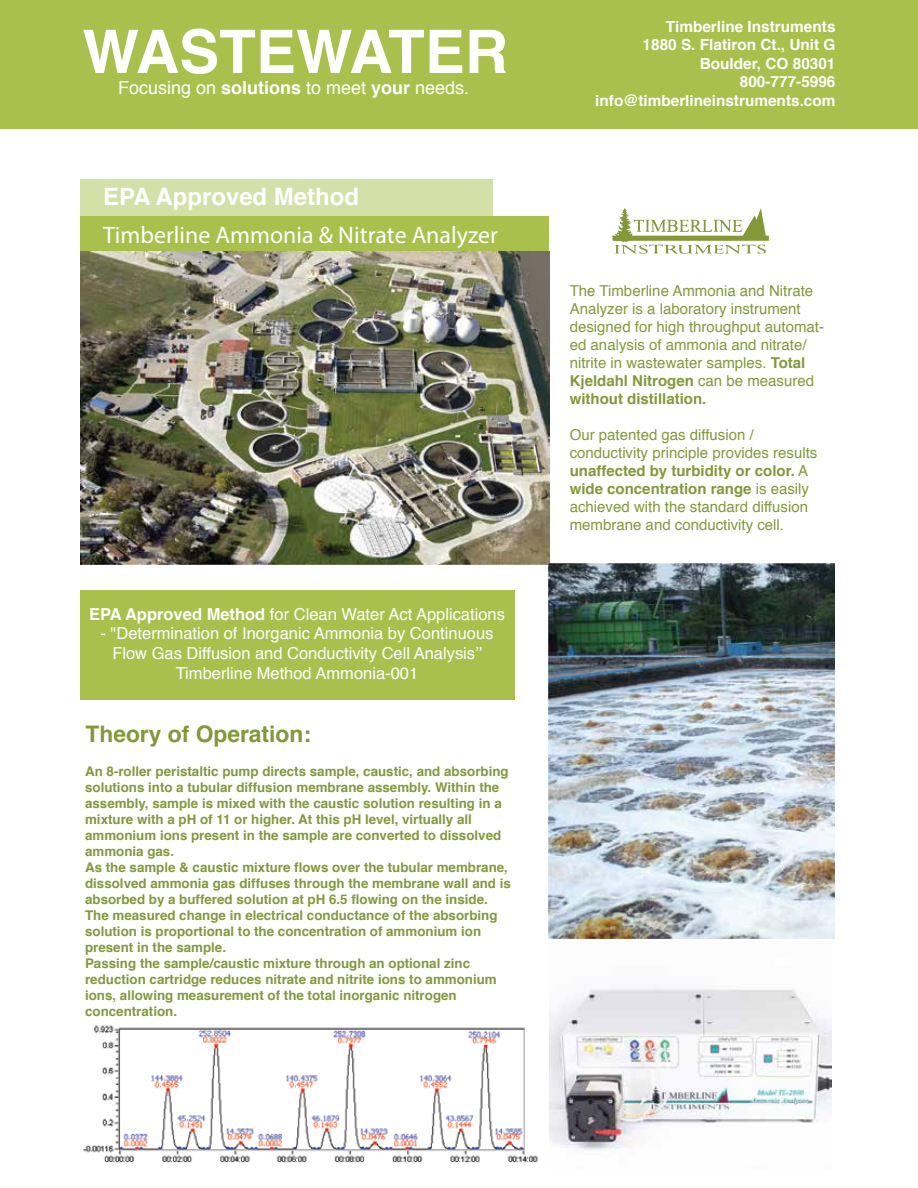
<style>
.page{position:relative;width:918px;height:1188px;background:#fff}
.page>*{position:absolute;margin:0;border:0;box-sizing:border-box;transform-origin:0 0}
.t1{font:700 60px "Helvetica";color:#fff}
.t2{font:24px "Myriad Pro";color:#fff}
.t3{font:700 24px "Helvetica";color:#fff}
.t4{font:700 22.8px "Helvetica";color:#84983a}
.t5{font:18px "Helvetica";color:#fff}
.t6{font:16.5px/19.8px "Helvetica";color:#fff;text-align:center}
.t7{font:700 15.3px/18.5px "Helvetica";color:#fff;text-align:right}
.t8{font:15px/18px "Helvetica";color:#84983a}
.t9{font:700 13.35px/16px "Helvetica";color:#84983a}
.s1{font-weight:700}
</style>
<div class="page">
<div style="left:0;top:0;width:918px;height:129px;background:#aac04d"></div>
<div style="left:80px;top:180px;width:413px;height:37px;background:#d5e0a8"></div>
<div style="left:80px;top:590px;width:435px;height:110px;background:#aac04d"></div>
<div style="left:80px;top:217px;width:469px;height:37px;background:#aac04d"></div>
<img style="left:550px;top:987px;width:281px;height:163px">
<img style="left:83px;top:1025px;width:455px;height:138px">
<svg style="left:612px;top:208px;width:157px;height:46px"></svg>
<img style="left:80px;top:252px;width:469px;height:312px">
<img style="left:549px;top:563px;width:286px;height:375px">
<h1 class="t1" style="left:82px;top:3px;width:427px">WASTEWATER</h1>
<h3 class="t5" style="left:118px;top:74px;width:353px">Focusing on <span class="s1">solutions</span> to meet <span class="s1">your</span> needs.</h3>
<h2 class="t3" style="left:103px;top:177px;width:257px">EPA Approved Method</h2>
<h2 class="t2" style="left:103px;top:220px;width:396px">Timberline Ammonia &amp; Nitrate Analyzer</h2>
<p class="t6" style="left:89px;top:604px;width:418px"><span class="s1">EPA Approved Method</span> for Clean Water Act Applications</p>
<p class="t6" style="left:101px;top:624px;width:394px">- "Determination of Inorganic Ammonia by Continuous<br>Flow Gas Diffusion and Conductivity Cell Analysis’’<br>Timberline Method Ammonia-001</p>
<h3 class="t4" style="left:86px;top:716px;width:227px">Theory of Operation:</h3>
<p class="t9" style="left:85px;top:763px;width:427px">An 8-roller peristaltic pump directs sample, caustic, and absorbing solutions into a tubular diffusion membrane assembly. Within the assembly, sample is mixed with the caustic solution resulting in a mixture with a pH of 11 or higher. At this pH level, virtually all ammonium ions present in the sample are converted to dissolved ammonia gas.<br>As the sample &amp; caustic mixture flows over the tubular membrane, dissolved ammonia gas diffuses through the membrane wall and is absorbed by a buffered solution at pH 6.5 flowing on the inside.<br>The measured change in electrical conductance of the absorbing solution is proportional to the concentration of ammonium ion present in the sample.<br>Passing the sample/caustic mixture through an optional zinc reduction cartridge reduces nitrate and nitrite ions to ammonium ions, allowing measurement of the total inorganic nitrogen concentration.</p>
<p class="t7" style="left:595px;top:18px;width:242px">Timberline Instruments<br>1880 S. Flatiron Ct., Unit G<br>Boulder, CO 80301<br>800-777-5996 info@timberlineinstruments.com</p>
<p class="t8" style="left:570px;top:282px;width:256px">The Timberline Ammonia and Nitrate Analyzer is a laboratory instrument designed for high throughput automat&shy;ed analysis of ammonia and nitrate/ nitrite in wastewater samples. <span class="s1">Total Kjeldahl Nitrogen</span> can be measured <span class="s1">without distillation.</span></p>
<p class="t8" style="left:570px;top:426px;width:249px">Our patented gas diffusion / conductivity principle provides results <span class="s1">unaffected by turbidity or color.</span> A <span class="s1">wide concentration range</span> is easily achieved with the standard diffusion membrane and conductivity cell.</p>
</div>
